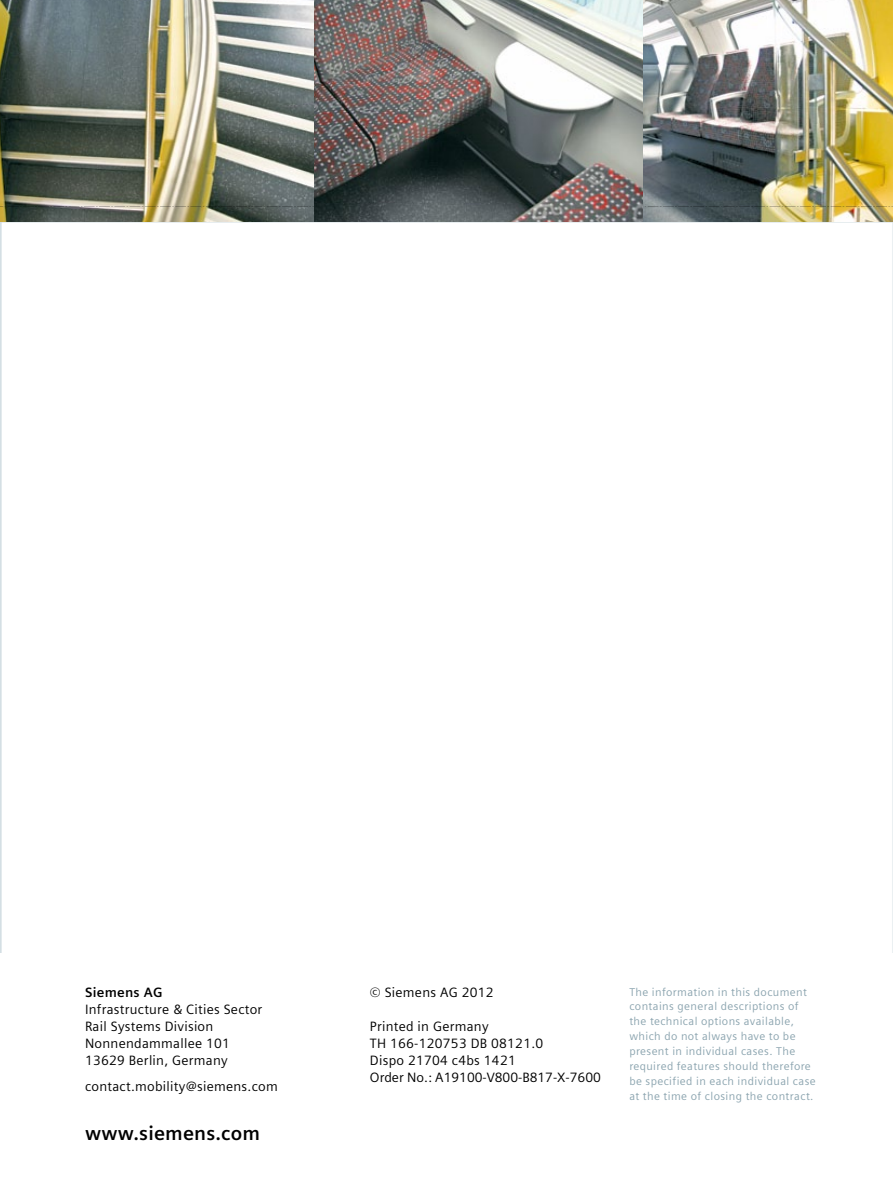
<style>
.page{position:relative;width:893px;height:1191px;background:#fff}
.page>*{position:absolute;margin:0;border:0;box-sizing:border-box;transform-origin:0 0}
.t1{font:700 19.5px "Siemens Sans";letter-spacing:.01em;color:#000}
.t2{font:13.5px/17px "Siemens Sans";letter-spacing:.02em;color:#000}
.t3{font:700 13.5px "Siemens Sans";letter-spacing:.02em;color:#000}
.t4{font:11.25px/14.9px "Siemens Sans";letter-spacing:.035em;color:#8ba4af}
</style>
<div class="page">
<img style="left:0;top:0;width:315px;height:206px">
<img style="left:642px;top:0;width:251px;height:206px">
<img style="left:0;top:206px;width:893px;height:229px">
<img style="left:315px;top:0;width:327px;height:221px">
<div style="left:2px;top:222px;width:890px;height:746px;background:#fff"></div>
<p class="t3" style="left:85px;top:984px;width:79px">Siemens AG</p>
<p class="t2" style="left:85px;top:1001px;width:179px">Infrastructure &amp; Cities Sector<br>Rail Systems Division<br>Nonnendammallee 101<br>13629 Berlin, Germany</p>
<p class="t2" style="left:85px;top:1077px;width:194px">contact.mobility@siemens.com</p>
<h1 class="t1" style="left:85px;top:1122px;width:177px">www.siemens.com</h1>
<p class="t2" style="left:370px;top:984px;width:125px">© Siemens AG 2012</p>
<p class="t2" style="left:370px;top:1018px;width:232px">Printed in Germany<br>TH 166-120753 DB 08121.0<br>Dispo 21704 c4bs 1421<br>Order No.: A19100-V800-B817-X-7600</p>
<p class="t4" style="left:629px;top:984px;width:188px">The information in this document contains general descriptions of the technical options available, which do not always have to be present in individual cases. The required features should therefore be specified in each individual case at the time of closing the contract.</p>
</div>
